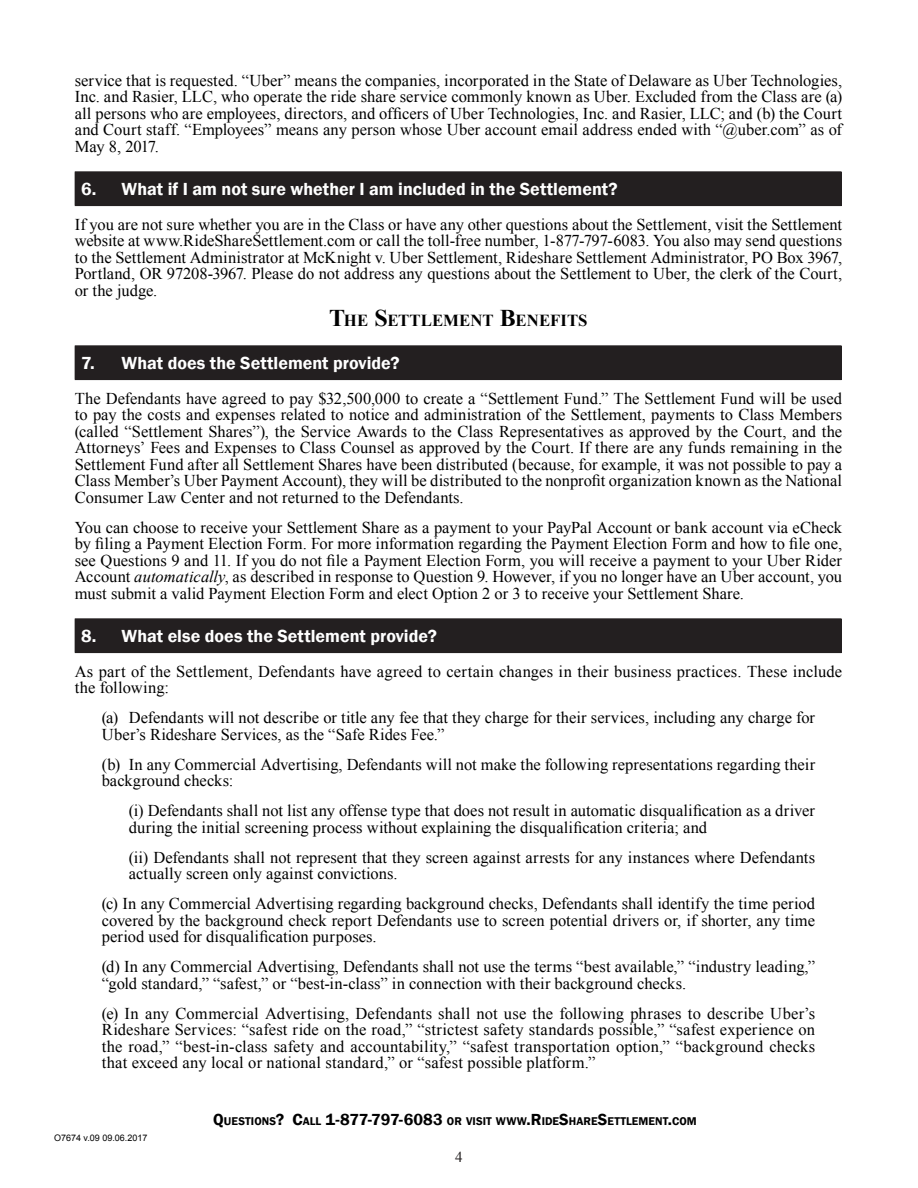
<style>
.page{position:relative;width:918px;height:1188px;background:#fff}
.page>*{position:absolute;margin:0;border:0;box-sizing:border-box;transform-origin:0 0}
.t1{font:600 18px "Franklin Gothic";color:#fff}
.Body_Copy{font:700 16.8px "Times New Roman";color:#000}
.Body_Copy-2{font:16.5px/16.5px "Times New Roman";letter-spacing:.005em;color:#000;text-align:justify}
.t2{font:15px "Times New Roman";color:#231f20}
.t3{font:600 11.55px "Franklin Gothic";letter-spacing:.005em;color:#000}
.t4{font:9px "Arial";color:#000}
.s1{font-size:24px}
.s2{font-style:italic}
.s3{font-size:16.5px}
</style>
<div class="page">
<div style="left:75px;top:172px;width:766px;height:34px;background:#231f20"></div>
<hr style="left:75px;top:171px;width:767px;height:1px;background:#231f20">
<hr style="left:841px;top:172px;width:1px;height:33px;background:#231f20">
<hr style="left:75px;top:205px;width:767px;height:1px;background:#231f20">
<div style="left:75px;top:346px;width:766px;height:34px;background:#231f20"></div>
<hr style="left:75px;top:345px;width:767px;height:1px;background:#231f20">
<hr style="left:841px;top:346px;width:1px;height:33px;background:#231f20">
<hr style="left:75px;top:379px;width:767px;height:1px;background:#231f20">
<div style="left:75px;top:619px;width:766px;height:34px;background:#231f20"></div>
<hr style="left:75px;top:618px;width:767px;height:1px;background:#231f20">
<hr style="left:841px;top:619px;width:1px;height:33px;background:#231f20">
<hr style="left:75px;top:652px;width:767px;height:1px;background:#231f20">
<p class="Body_Copy-2" style="left:75px;top:72px;width:769px">service that is requested. “Uber” means the companies, incorporated in the State of Delaware as Uber Technologies, Inc. and Rasier, LLC, who operate the ride share service commonly known as Uber. Excluded from the Class are (a) all persons who are employees, directors, and officers of Uber Technologies, Inc. and Rasier, LLC; and (b) the Court and Court staff. “Employees” means any person whose Uber account email address ended with “@uber.com” as of May 8, 2017.</p>
<p class="t1" style="left:81px;top:178px;width:538px">6. What if I am not sure whether I am included in the Settlement?</p>
<p class="Body_Copy-2" style="left:75px;top:216px;width:769px">If you are not sure whether you are in the Class or have any other questions about the Settlement, visit the Settlement website at www.RideShareSettlement.com or call the toll-free number, 1-877-797-6083. You also may send questions to the Settlement Administrator at McKnight v. Uber Settlement, Rideshare Settlement Administrator, PO Box 3967, Portland, OR 97208-3967. Please do not address any questions about the Settlement to Uber, the clerk of the Court, or the judge.</p>
<p class="Body_Copy" style="left:329px;top:309px;width:260px"><span class="s1">T</span>HE <span class="s1">S</span>ETTLEMENT <span class="s1">B</span>ENEFITS</p>
<p class="t1" style="left:81px;top:352px;width:320px">7. What does the Settlement provide?</p>
<p class="Body_Copy-2" style="left:75px;top:390px;width:769px">The Defendants have agreed to pay $32,500,000 to create a “Settlement Fund.” The Settlement Fund will be used to pay the costs and expenses related to notice and administration of the Settlement, payments to Class Members (called “Settlement Shares”), the Service Awards to the Class Representatives as approved by the Court, and the Attorneys’ Fees and Expenses to Class Counsel as approved by the Court. If there are any funds remaining in the Settlement Fund after all Settlement Shares have been distributed (because, for example, it was not possible to pay a Class Member’s Uber Payment Account), they will be distributed to the nonprofit organization known as the National Consumer Law Center and not returned to the Defendants.</p>
<p class="Body_Copy-2" style="left:75px;top:519px;width:769px">You can choose to receive your Settlement Share as a payment to your PayPal Account or bank account via eCheck by filing a Payment Election Form. For more information regarding the Payment Election Form and how to file one, see Questions 9 and 11. If you do not file a Payment Election Form, you will receive a payment to your Uber Rider Account <span class="s2">automatically</span>, as described in response to Question 9. However, if you no longer have an Uber account, you must submit a valid Payment Election Form and elect Option 2 or 3 to receive your Settlement Share.</p>
<p class="t1" style="left:81px;top:625px;width:357px">8. What else does the Settlement provide?</p>
<p class="Body_Copy-2" style="left:75px;top:663px;width:769px">As part of the Settlement, Defendants have agreed to certain changes in their business practices. These include the following:</p>
<p class="Body_Copy-2" style="left:102px;top:709px;width:715px">(a) Defendants will not describe or title any fee that they charge for their services, including any charge for<br>Uber’s Rideshare Services, as the “Safe Rides Fee.”</p>
<p class="Body_Copy-2" style="left:102px;top:756px;width:715px">(b) In any Commercial Advertising, Defendants will not make the following representations regarding their background checks:</p>
<p class="Body_Copy-2" style="left:129px;top:802px;width:688px">(i) Defendants shall not list any offense type that does not result in automatic disqualification as a driver during the initial screening process without explaining the disqualification criteria; and</p>
<p class="Body_Copy-2" style="left:129px;top:849px;width:688px">(ii) Defendants shall not represent that they screen against arrests for any instances where Defendants actually screen only against convictions.</p>
<p class="Body_Copy-2" style="left:102px;top:895px;width:715px">(c) In any Commercial Advertising regarding background checks, Defendants shall identify the time period covered by the background check report Defendants use to screen potential drivers or, if shorter, any time period used for disqualification purposes.</p>
<p class="Body_Copy-2" style="left:102px;top:958px;width:715px">(d) In any Commercial Advertising, Defendants shall not use the terms “best available,” “industry leading,” “gold standard,” “safest,” or “best-in-class” in connection with their background checks.</p>
<p class="Body_Copy-2" style="left:102px;top:1005px;width:715px">(e) In any Commercial Advertising, Defendants shall not use the following phrases to describe Uber’s Rideshare Services: “safest ride on the road,” “strictest safety standards possible,” “safest experience on the road,” “best-in-class safety and accountability,” “safest transportation option,” “background checks that exceed any local or national standard,” or “safest possible platform.”</p>
<p class="t4" style="left:54px;top:1131px;width:95px">O7674 v.09 09.06.2017</p>
<p class="t3" style="left:213px;top:1114px;width:485px"><span class="s3">Q</span>UESTIONS<span class="s3">? C</span>ALL <span class="s3">1-877-797-6083</span> OR VISIT WWW<span class="s3">.R</span>IDE<span class="s3">S</span>HARE<span class="s3">S</span>ETTLEMENT<span class="s3">.</span>COM</p>
<p class="t2" style="left:455px;top:1147px;width:9px">4</p>
</div>
